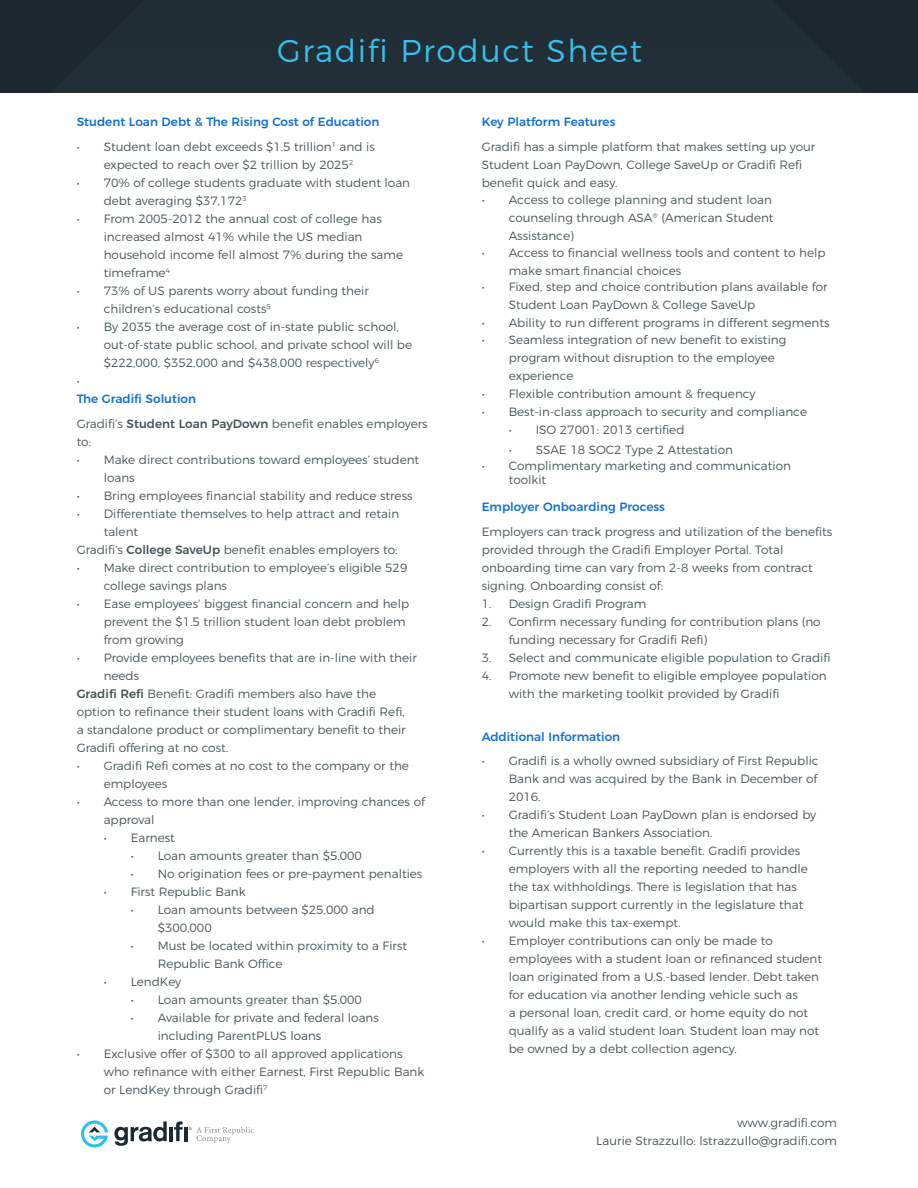
<style>
.page{position:relative;width:918px;height:1188px;background:#fff}
.page>*{position:absolute;margin:0;border:0;box-sizing:border-box;transform-origin:0 0}
.Headline{font:300 31.5px "Montserrat";letter-spacing:.05em;color:#35c0f0}
.t1{font:300 12px/18px "Montserrat";color:#475359}
.H3_-_edited{font:500 12px "Montserrat";color:#1270d3}
.s1{font-weight:500}
</style>
<div class="page">
<div style="left:0;top:0;width:918px;height:93px;background:#212e35"></div>
<svg style="left:114px;top:1121px;width:53px;height:25px"></svg>
<hr style="left:169px;top:1127px;width:4px;height:14px;background:#1c2933">
<svg style="left:174px;top:1121px;width:9px;height:20px"></svg>
<hr style="left:184px;top:1127px;width:3px;height:14px;background:#1c2933">
<svg style="left:81px;top:1121px;width:27px;height:27px"></svg>
<svg style="left:189px;top:1127px;width:65px;height:16px"></svg>
<p class="Headline" style="left:277px;top:26px;width:367px">Gradifi Product Sheet</p>
<p class="H3_-_edited" style="left:77px;top:112px;width:304px">Student Loan Debt &amp; The Rising Cost of Education</p>
<p class="t1" style="left:77px;top:137px;width:300px;text-align:center">• Student loan debt exceeds $1.5 trillion<sup>1</sup> and is expected to reach over $2 trillion by 2025<sup>2</sup></p>
<p class="t1" style="left:104px;top:173px;width:308px;text-indent:-27px">• 70% of college students graduate with student loan debt averaging $37,172<sup>3</sup></p>
<p class="t1" style="left:104px;top:209px;width:301px;text-indent:-27px">• From 2005-2012 the annual cost of college has increased almost 41% while the US median household income fell almost 7% during the same timeframe<sup>4</sup></p>
<p class="t1" style="left:104px;top:281px;width:267px;text-indent:-27px">• 73% of US parents worry about funding their children’s educational costs<sup>5</sup></p>
<p class="t1" style="left:104px;top:317px;width:310px;text-indent:-27px">• By 2035 the average cost of in-state public school, out-of-state public school, and private school will be $222,000, $352,000 and $438,000 respectively<sup>6</sup></p>
<p class="t1" style="left:77px;top:371px;width:4px">•</p>
<p class="H3_-_edited" style="left:77px;top:389px;width:121px">The Gradifi Solution</p>
<p class="t1" style="left:77px;top:414px;width:352px">Gradifi’s <span class="s1">Student Loan PayDown</span> benefit enables employers to:</p>
<p class="t1" style="left:104px;top:450px;width:317px;text-indent:-27px">• Make direct contributions toward employees’ student loans</p>
<p class="t1" style="left:77px;top:486px;width:337px">• Bring employees financial stability and reduce stress</p>
<p class="t1" style="left:104px;top:504px;width:297px;text-indent:-27px">• Differentiate themselves to help attract and retain talent</p>
<p class="t1" style="left:77px;top:540px;width:322px">Gradifi’s <span class="s1">College SaveUp</span> benefit enables employers to:</p>
<p class="t1" style="left:104px;top:558px;width:305px;text-indent:-27px">• Make direct contribution to employee’s eligible 529 college savings plans</p>
<p class="t1" style="left:104px;top:594px;width:307px;text-indent:-27px">• Ease employees’ biggest financial concern and help prevent the $1.5 trillion student loan debt problem from growing</p>
<p class="t1" style="left:104px;top:648px;width:315px;text-indent:-27px">• Provide employees benefits that are in-line with their needs</p>
<p class="t1" style="left:77px;top:684px;width:331px"><span class="s1">Gradifi Refi</span> Benefit: Gradifi members also have the option to refinance their student loans with Gradifi Refi, a standalone product or complimentary benefit to their Gradifi offering at no cost.</p>
<p class="t1" style="left:104px;top:756px;width:307px;text-indent:-27px">• Gradifi Refi comes at no cost to the company or the employees</p>
<p class="t1" style="left:104px;top:792px;width:323px;text-indent:-27px">• Access to more than one lender, improving chances of approval</p>
<p class="t1" style="left:104px;top:828px;width:73px">• Earnest</p>
<p class="t1" style="left:131px;top:846px;width:233px">• Loan amounts greater than $5,000</p>
<p class="t1" style="left:131px;top:864px;width:293px">• No origination fees or pre-payment penalties</p>
<p class="t1" style="left:104px;top:882px;width:143px">• First Republic Bank</p>
<p class="t1" style="left:158px;top:900px;width:219px;text-indent:-27px">• Loan amounts between $25,000 and $300,000</p>
<p class="t1" style="left:158px;top:936px;width:251px;text-indent:-27px">• Must be located within proximity to a First<br>Republic Bank Office</p>
<p class="t1" style="left:104px;top:972px;width:79px">• LendKey</p>
<p class="t1" style="left:131px;top:990px;width:233px">• Loan amounts greater than $5,000</p>
<p class="t1" style="left:158px;top:1008px;width:223px;text-indent:-27px">• Available for private and federal loans including ParentPLUS loans</p>
<p class="t1" style="left:104px;top:1044px;width:322px;text-indent:-27px">• Exclusive offer of $300 to all approved applications who refinance with either Earnest, First Republic Bank or LendKey through Gradifi<sup>7</sup></p>
<p class="H3_-_edited" style="left:482px;top:112px;width:135px">Key Platform Features</p>
<p class="t1" style="left:482px;top:137px;width:335px">Gradifi has a simple platform that makes setting up your<br>Student Loan PayDown, College SaveUp or Gradifi Refi benefit quick and easy.</p>
<p class="t1" style="left:509px;top:190px;width:266px;text-indent:-27px">• Access to college planning and student loan counseling through ASA<sup>®</sup> (American Student<br>Assistance)</p>
<p class="t1" style="left:509px;top:242px;width:318px;text-indent:-27px">• Access to financial wellness tools and content to help make smart financial choices</p>
<p class="t1" style="left:509px;top:277px;width:321px;text-indent:-27px">• Fixed, step and choice contribution plans available for<br>Student Loan PayDown &amp; College SaveUp</p>
<p class="t1" style="left:482px;top:313px;width:349px">• Ability to run different programs in different segments</p>
<p class="t1" style="left:509px;top:330px;width:279px;text-indent:-27px">• Seamless integration of new benefit to existing program without disruption to the employee experience</p>
<p class="t1" style="left:482px;top:384px;width:275px">• Flexible contribution amount &amp; frequency</p>
<p class="t1" style="left:482px;top:402px;width:327px">• Best-in-class approach to security and compliance</p>
<p class="t1" style="left:509px;top:420px;width:177px">• ISO 27001: 2013 certified</p>
<p class="t1" style="left:509px;top:439px;width:226px">• SSAE 18 SOC2 Type 2 Attestation</p>
<p class="t1" style="left:509px;top:457px;width:284px;line-height:14.4px;text-indent:-27px">• Complimentary marketing and communication toolkit</p>
<p class="H3_-_edited" style="left:482px;top:497px;width:185px">Employer Onboarding Process</p>
<p class="t1" style="left:482px;top:522px;width:352px">Employers can track progress and utilization of the benefits provided through the Gradifi Employer Portal. Total onboarding time can vary from 2-8 weeks from contract signing. Onboarding consist of:</p>
<p class="t1" style="left:482px;top:594px;width:166px">1. Design Gradifi Program</p>
<p class="t1" style="left:509px;top:612px;width:314px;text-indent:-27px">2. Confirm necessary funding for contribution plans (no funding necessary for Gradifi Refi)</p>
<p class="t1" style="left:482px;top:648px;width:350px">3. Select and communicate eligible population to Gradifi</p>
<p class="t1" style="left:509px;top:666px;width:319px;text-indent:-27px">4. Promote new benefit to eligible employee population with the marketing toolkit provided by Gradifi</p>
<p class="H3_-_edited" style="left:482px;top:727px;width:140px">Additional Information</p>
<p class="t1" style="left:509px;top:751px;width:311px;text-align:justify;text-indent:-27px">• Gradifi is a wholly owned subsidiary of First Republic Bank and was acquired by the Bank in December of 2016.</p>
<p class="t1" style="left:509px;top:805px;width:309px;text-indent:-27px">• Gradifi’s Student Loan PayDown plan is endorsed by the American Bankers Association.</p>
<p class="t1" style="left:509px;top:841px;width:301px;text-indent:-27px">• Currently this is a taxable benefit. Gradifi provides employers with all the reporting needed to handle the tax withholdings. There is legislation that has bipartisan support currently in the legislature that would make this tax-exempt.</p>
<p class="t1" style="left:509px;top:931px;width:315px;text-indent:-27px">• Employer contributions can only be made to employees with a student loan or refinanced student loan originated from a U.S.-based lender. Debt taken for education via another lending vehicle such as<br>a personal loan, credit card, or home equity do not qualify as a valid student loan. Student loan may not be owned by a debt collection agency.</p>
<p class="t1" style="left:596px;top:1113px;width:242px;text-align:right">www.gradifi.com<br>Laurie Strazzullo: lstrazzullo@gradifi.com</p>
</div>
